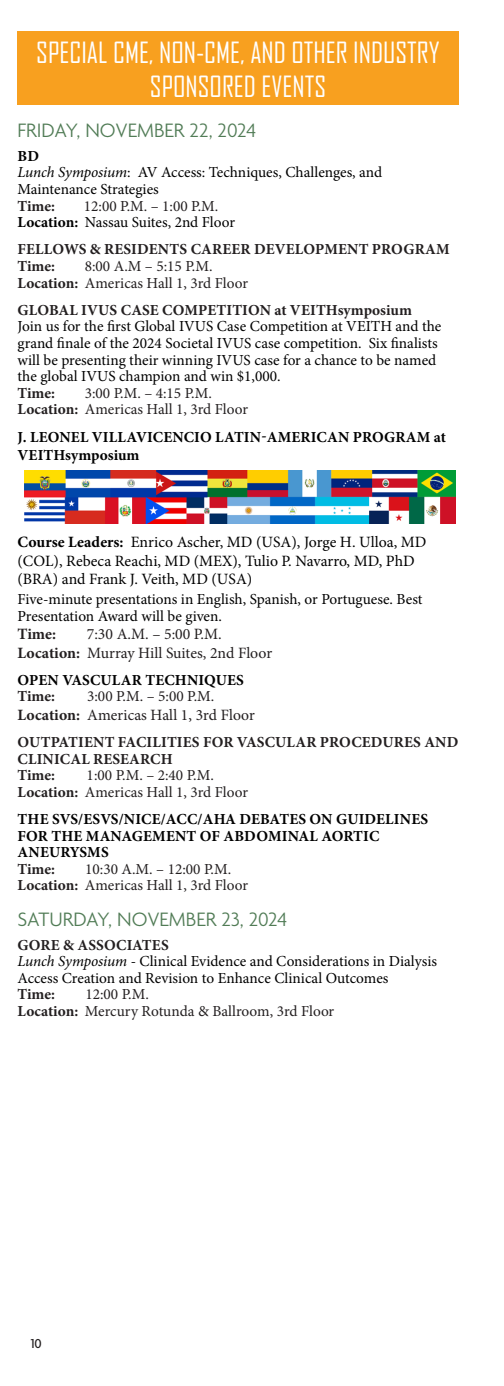
<style>
.page{position:relative;width:504px;height:1386px;background:#fff}
.page>*{position:absolute;margin:0;border:0;box-sizing:border-box;transform-origin:0 0}
.t1{font:28px/33.6px "Agency FB";color:#fff;text-align:center}
.Date{font:300 21px "Agenda";color:#517c56}
.Blurb{font:15.75px/18.4px "Minion Pro";color:#000}
.Locale_and_Time{font:15.75px "Minion Pro";color:#231f20}
.Locale_and_Time-2{font:700 15.75px "Minion Pro";color:#231f20}
.Blurb-2{font:15.4px/16.6px "Minion Pro";color:#000}
.Locale_and_Time-3{font:15.4px "Minion Pro";color:#231f20}
.Locale_and_Time-4{font:700 15.4px/16.6px "Minion Pro";letter-spacing:.01em;color:#231f20}
.t2{font:700 15.4px/16.6px "Minion Pro";letter-spacing:.01em;color:#000}
.Locale_and_Time-5{font:15.4px "Minion Pro";letter-spacing:-.005em;color:#000}
.t3{font:500 14px "Agenda";color:#231f20}
.s1{font-style:italic}
.s2{font-weight:700}
</style>
<div class="page">
<img style="left:24px;top:471px;width:431px;height:53px">
<div style="left:18px;top:32px;width:441px;height:73px;background:#f8a01f"></div>
<p class="t1" style="left:36px;top:35px;width:405px">SPECIAL CME, NON-CME, AND OTHER INDUSTRY<br>SPONSORED EVENTS</p>
<p class="Date" style="left:18px;top:119px;width:240px">FRIDAY, NOVEMBER 22, 2024</p>
<p class="t2" style="left:18px;top:147px;width:23px">BD</p>
<p class="Blurb-2" style="left:18px;top:164px;width:366px"><span class="s1">Lunch Symposium</span>: AV Access: Techniques, Challenges, and<br>Maintenance Strategies</p>
<p class="Locale_and_Time-4" style="left:18px;top:197px;width:39px">Time:</p>
<p class="Locale_and_Time-3" style="left:84px;top:195px;width:136px">12:00 P.M. – 1:00 P.M.</p>
<p class="Locale_and_Time-5" style="left:18px;top:212px;width:219px"><span class="s2">Location:</span> Nassau Suites, 2nd Floor</p>
<p class="Locale_and_Time-4" style="left:18px;top:241px;width:434px">FELLOWS &amp; RESIDENTS CAREER DEVELOPMENT PROGRAM</p>
<p class="Locale_and_Time-4" style="left:18px;top:258px;width:39px">Time:</p>
<p class="Locale_and_Time-3" style="left:85px;top:256px;width:129px">8:00 A.M – 5:15 P.M.</p>
<p class="Locale_and_Time-3" style="left:18px;top:272px;width:232px"><span class="s2">Location:</span> Americas Hall 1, 3rd Floor</p>
<p class="Locale_and_Time-4" style="left:18px;top:301px;width:396px">GLOBAL IVUS CASE COMPETITION at VEITHsymposium</p>
<p class="Blurb-2" style="left:18px;top:318px;width:425px">Join us for the first Global IVUS Case Competition at VEITH and the grand finale of the 2024 Societal IVUS case competition. Six finalists will be presenting their winning IVUS case for a chance to be named the global IVUS champion and win $1,000.</p>
<p class="Locale_and_Time-4" style="left:18px;top:384px;width:39px">Time:</p>
<p class="Locale_and_Time-3" style="left:85px;top:383px;width:129px">3:00 P.M. – 4:15 P.M.</p>
<p class="Locale_and_Time-3" style="left:18px;top:399px;width:232px"><span class="s2">Location:</span> Americas Hall 1, 3rd Floor</p>
<p class="t2" style="left:18px;top:427px;width:430px;line-height:18.4px">J. LEONEL VILLAVICENCIO LATIN-AMERICAN PROGRAM at<br>VEITHsymposium</p>
<p class="Blurb" style="left:18px;top:533px;width:411px"><span class="s2">Course Leaders:</span> Enrico Ascher, MD (USA), Jorge H. Ulloa, MD (COL), Rebeca Reachi, MD (MEX), Tulio P. Navarro, MD, PhD (BRA) and Frank J. Veith, MD (USA)</p>
<p class="Blurb-2" style="left:18px;top:591px;width:407px">Five-minute presentations in English, Spanish, or Portuguese. Best<br>Presentation Award will be given.</p>
<p class="Locale_and_Time-2" style="left:18px;top:623px;width:40px">Time:</p>
<p class="Locale_and_Time" style="left:87px;top:624px;width:137px">7:30 A.M. – 5:00 P.M.</p>
<p class="Locale_and_Time" style="left:18px;top:642px;width:256px"><span class="s2">Location:</span> Murray Hill Suites, 2nd Floor</p>
<p class="t2" style="left:18px;top:671px;width:228px">OPEN VASCULAR TECHNIQUES</p>
<p class="Locale_and_Time-4" style="left:18px;top:688px;width:39px">Time:</p>
<p class="Locale_and_Time-3" style="left:87px;top:686px;width:129px">3:00 P.M. – 5:00 P.M.</p>
<p class="Locale_and_Time" style="left:18px;top:704px;width:239px"><span class="s2">Location:</span> Americas Hall 1, 3rd Floor</p>
<p class="Locale_and_Time-4" style="left:18px;top:734px;width:442px">OUTPATIENT FACILITIES FOR VASCULAR PROCEDURES AND<br>CLINICAL RESEARCH</p>
<p class="Locale_and_Time-4" style="left:18px;top:767px;width:39px">Time:</p>
<p class="Locale_and_Time-3" style="left:87px;top:765px;width:129px">1:00 P.M. – 2:40 P.M.</p>
<p class="Locale_and_Time-3" style="left:18px;top:782px;width:232px"><span class="s2">Location:</span> Americas Hall 1, 3rd Floor</p>
<p class="t2" style="left:18px;top:811px;width:412px">THE SVS/ESVS/NICE/ACC/AHA DEBATES ON GUIDELINES<br>FOR THE MANAGEMENT OF ABDOMINAL AORTIC<br>ANEURYSMS</p>
<p class="Locale_and_Time-4" style="left:18px;top:860px;width:39px">Time:</p>
<p class="Locale_and_Time-3" style="left:85px;top:859px;width:147px">10:30 A.M. – 12:00 P.M.</p>
<p class="Locale_and_Time-3" style="left:18px;top:875px;width:232px"><span class="s2">Location:</span> Americas Hall 1, 3rd Floor</p>
<p class="Date" style="left:18px;top:908px;width:271px">SATURDAY, NOVEMBER 23, 2024</p>
<p class="Locale_and_Time-4" style="left:18px;top:936px;width:153px">GORE &amp; ASSOCIATES</p>
<p class="Blurb-2" style="left:18px;top:953px;width:421px"><span class="s1">Lunch Symposium -</span> Clinical Evidence and Considerations in Dialysis<br>Access Creation and Revision to Enhance Clinical Outcomes</p>
<p class="Locale_and_Time-4" style="left:18px;top:986px;width:39px">Time:</p>
<p class="Locale_and_Time-3" style="left:85px;top:984px;width:65px">12:00 P.M.</p>
<p class="Locale_and_Time-3" style="left:18px;top:1001px;width:318px"><span class="s2">Location:</span> Mercury Rotunda &amp; Ballroom, 3rd Floor</p>
<p class="t3" style="left:31px;top:1336px;width:13px">10</p>
</div>
